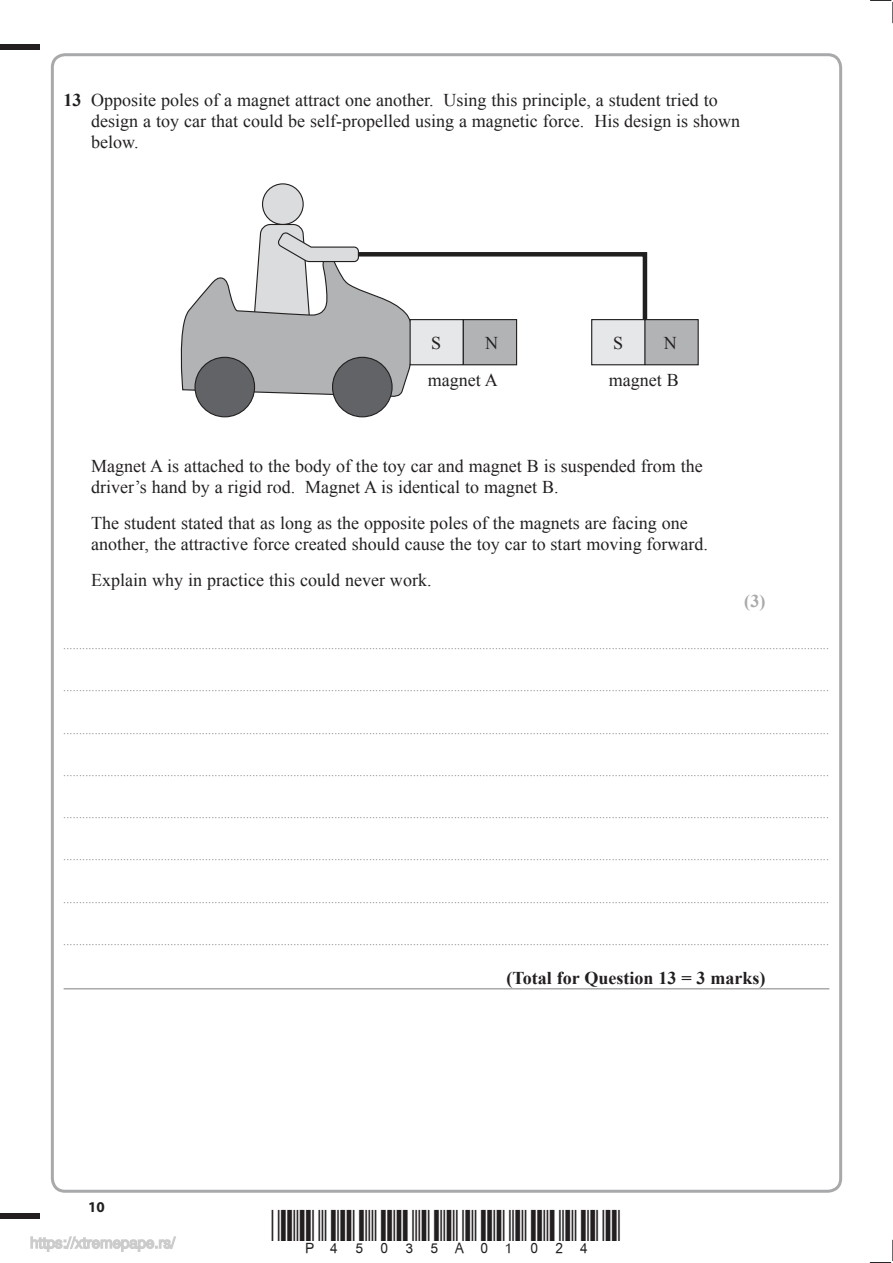
<style>
.page{position:relative;width:893px;height:1263px;background:#fff}
.page>*{position:absolute;margin:0;border:0;box-sizing:border-box;transform-origin:0 0}
.t1{font:18px/21px "Times New Roman";color:#231f20}
.t2{font:700 18px "Times New Roman";color:#231f20}
.t3{font:700 18px "Times New Roman";color:#a7a9ab}
.t4{font:700 15px "Myriad Pro";color:#231f20}
.t5{font:9px "Times New Roman";color:#231f20}
.s1{font-weight:700}
</style>
<div class="page">
<div style="left:0;top:44px;width:40px;height:5px;background:#231f20"></div>
<div style="left:0;top:1214px;width:40px;height:5px;background:#231f20"></div>
<svg style="left:870px;top:0;width:23px;height:23px"></svg>
<svg style="left:869px;top:1240px;width:24px;height:23px"></svg>
<hr style="left:64px;top:988px;width:765px;height:2px;background:#a7a9ab">
<div style="left:262px;top:184px;width:41px;height:40px;background:#dbdcde;border-radius:50%"></div>
<div style="left:262px;top:183px;width:42px;height:42px;border:1px solid #221f1f;border-radius:50%"></div>
<div style="left:332px;top:357px;width:60px;height:60px;background:#626366;border-radius:50%"></div>
<div style="left:195px;top:357px;width:59px;height:60px;background:#626366;border-radius:50%"></div>
<svg style="left:180px;top:223px;width:519px;height:174px"></svg>
<svg style="left:30px;top:1236px;width:146px;height:16px"></svg>
<h1 class="t1" style="left:91px;top:91px;width:650px;text-indent:-28px"><span class="s1">13</span> Opposite poles of a magnet attract one another. Using this principle, a student tried to design a toy car that could be self-propelled using a magnetic force. His design is shown below.</h1>
<h1 class="t1" style="left:431px;top:334px;width:12px">S</h1>
<h1 class="t1" style="left:485px;top:334px;width:14px">N</h1>
<h1 class="t1" style="left:613px;top:334px;width:12px">S</h1>
<h1 class="t1" style="left:664px;top:334px;width:14px">N</h1>
<h1 class="t1" style="left:427px;top:371px;width:71px">magnet A</h1>
<h1 class="t1" style="left:609px;top:371px;width:71px">magnet B</h1>
<h1 class="t1" style="left:91px;top:457px;width:613px">Magnet A is attached to the body of the toy car and magnet B is suspended from the driverís hand by a rigid rod. Magnet A is identical to magnet B.</h1>
<h1 class="t1" style="left:91px;top:514px;width:618px">The student stated that as long as the opposite poles of the magnets are facing one another, the attractive force created should cause the toy car to start moving forward.</h1>
<h1 class="t1" style="left:91px;top:571px;width:342px">Explain why in practice this could never work.</h1>
<h1 class="t3" style="left:744px;top:595px;width:23px">(3)</h1>
<p class="t5" style="left:64px;top:643px;width:766px">...................................................................................................................................................................................................................................................</p>
<p class="t5" style="left:64px;top:685px;width:766px">...................................................................................................................................................................................................................................................</p>
<p class="t5" style="left:64px;top:727px;width:766px">...................................................................................................................................................................................................................................................</p>
<p class="t5" style="left:64px;top:770px;width:766px">...................................................................................................................................................................................................................................................</p>
<p class="t5" style="left:64px;top:812px;width:766px">...................................................................................................................................................................................................................................................</p>
<p class="t5" style="left:64px;top:854px;width:766px">...................................................................................................................................................................................................................................................</p>
<p class="t5" style="left:64px;top:896px;width:766px">...................................................................................................................................................................................................................................................</p>
<p class="t5" style="left:64px;top:939px;width:766px">...................................................................................................................................................................................................................................................</p>
<h1 class="t2" style="left:506px;top:972px;width:260px">(Total for Question 13 = 3 marks)</h1>
<h2 class="t4" style="left:88px;top:1201px;width:18px">10</h2>
</div>
